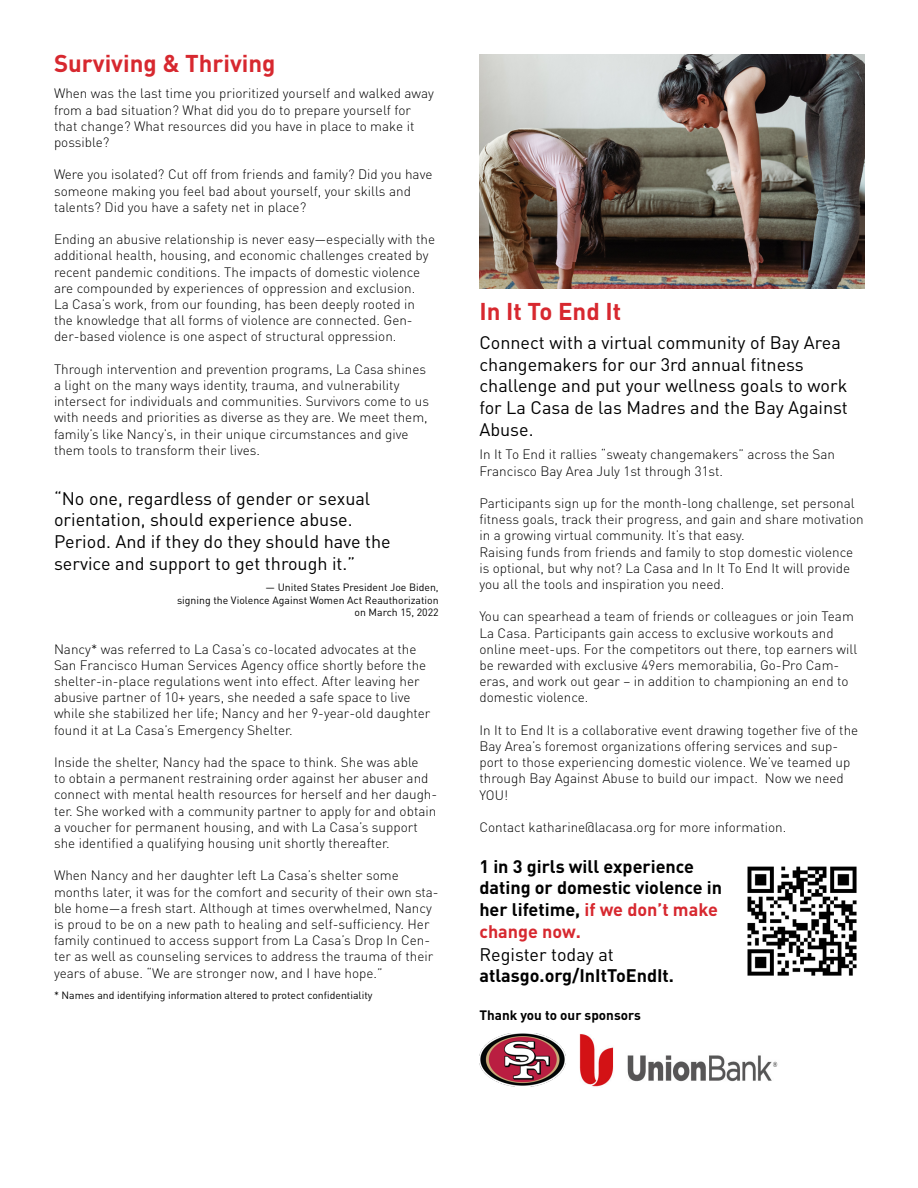
<style>
.page{position:relative;width:918px;height:1188px;background:#fff}
.page>*{position:absolute;margin:0;border:0;box-sizing:border-box;transform-origin:0 0}
.t1{font:700 24px "DINOT";color:#d7282f}
.t2{font:18px/21.6px "DINOT";color:#000}
.t3{font:700 18px/21.6px "DINOT";color:#000}
.t4{font:300 13.5px/16.2px "DINOT";color:#000}
.t5{font:700 13.5px "DINOT";color:#000}
.t6{font:10.5px/12.6px "DINOT";color:#000;text-align:right}
.s1{color:#d7282f}
</style>
<div class="page">
<img style="left:479px;top:54px;width:385px;height:234px">
<img style="left:579px;top:1034px;width:199px;height:53px">
<img style="left:479px;top:1033px;width:86px;height:54px">
<img style="left:747px;top:866px;width:110px;height:110px">
<h1 class="t1" style="left:54px;top:47px;width:223px">Surviving &amp; Thriving</h1>
<p class="t4" style="left:54px;top:85px;width:382px">When was the last time you prioritized yourself and walked away from a bad situation? What did you do to prepare yourself for that change? What resources did you have in place to make it possible?</p>
<p class="t4" style="left:54px;top:166px;width:380px">Were you isolated? Cut off from friends and family? Did you have someone making you feel bad about yourself, your skills and talents? Did you have a safety net in place?</p>
<p class="t4" style="left:54px;top:231px;width:383px">Ending an abusive relationship is never easy—especially with the additional health, housing, and economic challenges created by recent pandemic conditions. The impacts of domestic violence are compounded by experiences of oppression and exclusion.<br>La Casa’s work, from our founding, has been deeply rooted in the knowledge that all forms of violence are connected. Gen&shy;der-based violence is one aspect of structural oppression.</p>
<p class="t4" style="left:54px;top:360px;width:377px">Through intervention and prevention programs, La Casa shines a light on the many ways identity, trauma, and vulnerability intersect for individuals and communities. Survivors come to us with needs and priorities as diverse as they are. We meet them, family’s like Nancy’s, in their unique circumstances and give them tools to transform their lives.</p>
<h2 class="t2" style="left:54px;top:487px;width:338px">“No one, regardless of gender or sexual orientation, should experience abuse.<br>Period. And if they do they should have the service and support to get through it.”</h2>
<p class="t6" style="left:177px;top:581px;width:263px">— United States President Joe Biden,<br>signing the Violence Against Women Act Reauthorization on March 15, 2022</p>
<p class="t4" style="left:54px;top:640px;width:378px">Nancy* was referred to La Casa’s co-located advocates at the San Francisco Human Services Agency office shortly before the shelter-in-place regulations went into effect. After leaving her abusive partner of 10+ years, she needed a safe space to live while she stabilized her life; Nancy and her 9-year-old daughter found it at La Casa’s Emergency Shelter.</p>
<p class="t4" style="left:54px;top:754px;width:385px">Inside the shelter, Nancy had the space to think. She was able<br>to obtain a permanent restraining order against her abuser and connect with mental health resources for herself and her daugh&shy;ter. She worked with a community partner to apply for and obtain a voucher for permanent housing, and with La Casa’s support she identified a qualifying housing unit shortly thereafter.</p>
<p class="t4" style="left:54px;top:867px;width:386px">When Nancy and her daughter left La Casa’s shelter some months later, it was for the comfort and security of their own sta&shy;ble home—a fresh start. Although at times overwhelmed, Nancy is proud to be on a new path to healing and self-sufficiency. Her family continued to access support from La Casa’s Drop In Cen&shy;ter as well as counseling services to address the trauma of their years of abuse. “We are stronger now, and I have hope.”</p>
<p class="t6" style="left:54px;top:989px;width:320px">* Names and identifying information altered to protect confidentiality</p>
<h1 class="t1" style="left:479px;top:295px;width:143px">In It To End It</h1>
<h2 class="t2" style="left:479px;top:331px;width:370px">Connect with a virtual community of Bay Area changemakers for our 3rd annual fitness challenge and put your wellness goals to work for La Casa de las Madres and the Bay Against Abuse.</h2>
<p class="t4" style="left:479px;top:446px;width:357px">In It To End it rallies “sweaty changemakers” across the San<br>Francisco Bay Area July 1st through 31st.</p>
<p class="t4" style="left:479px;top:494px;width:386px">Participants sign up for the month-long challenge, set personal fitness goals, track their progress, and gain and share motivation in a growing virtual community. It’s that easy.<br>Raising funds from friends and family to stop domestic violence is optional, but why not? La Casa and In It To End It will provide you all the tools and inspiration you need.</p>
<p class="t4" style="left:479px;top:608px;width:379px">You can spearhead a team of friends or colleagues or join Team La Casa. Participants gain access to exclusive workouts and online meet-ups. For the competitors out there, top earners will be rewarded with exclusive 49ers memorabilia, Go-Pro Cam&shy;eras, and work out gear – in addition to championing an end to domestic violence.</p>
<p class="t4" style="left:479px;top:721px;width:380px">In It to End It is a collaborative event drawing together five of the Bay Area’s foremost organizations offering services and sup&shy;port to those experiencing domestic violence. We’ve teamed up through Bay Against Abuse to build our impact. Now we need YOU!</p>
<p class="t4" style="left:479px;top:818px;width:308px">Contact katharine@lacasa.org for more information.</p>
<h2 class="t3" style="left:479px;top:855px;width:244px">1 in 3 girls will experience dating or domestic violence in her lifetime, <span class="s1">if we don’t make change now.</span></h2>
<h2 class="t2" style="left:479px;top:943px;width:136px">Register today at</h2>
<h2 class="t3" style="left:479px;top:964px;width:196px">atlasgo.org/InItToEndIt.</h2>
<p class="t5" style="left:479px;top:1005px;width:163px">Thank you to our sponsors</p>
</div>
